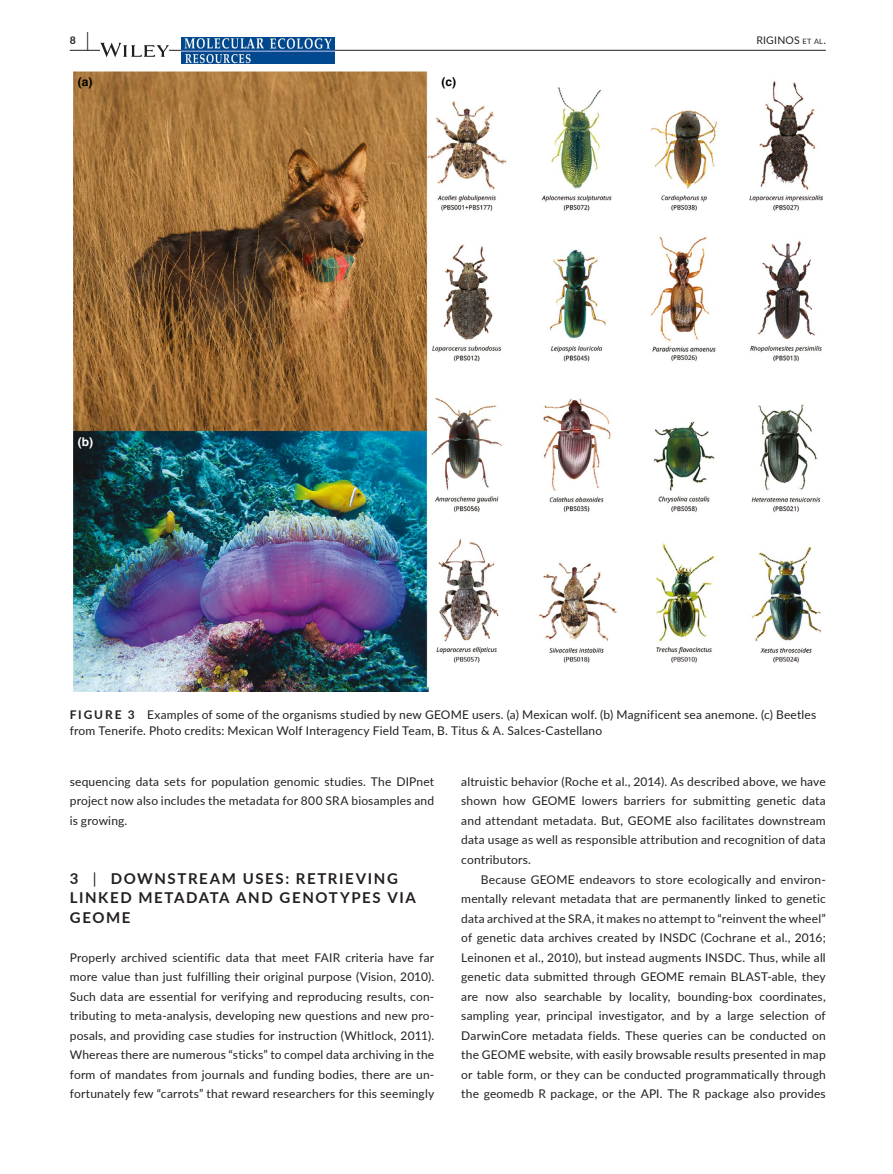
<style>
.page{position:relative;width:893px;height:1174px;background:#fff}
.page>*{position:absolute;margin:0;border:0;box-sizing:border-box;transform-origin:0 0}
.t1{font:700 15px/19.5px "Lato";letter-spacing:.11em;color:#231f20}
.t2{font:12px/19.5px "Lato";letter-spacing:.015em;color:#231f20;text-align:justify}
.t3{font:700 12px "Helvetica";color:#000}
.t4{font:700 12px "Helvetica";color:#fff}
.t5{font:10.5px "Lato";letter-spacing:.02em;color:#231f20}
.t6{font:700 10.5px "Lato";color:#231f20}
.s1{font-size:19.5px}
.s2{font-size:7.35px}
.s3{font-weight:700}
.s4{font-weight:400}
</style>
<div class="page">
<hr style="left:70px;top:50px;width:756px;height:1px;background:#231f20">
<svg style="left:100px;top:43px;width:69px;height:14px"></svg>
<img style="left:181px;top:38px;width:154px;height:25px">
<img style="left:73px;top:72px;width:749px;height:619px">
<p class="t6" style="left:70px;top:33px;width:21px">8 <span class="s1">|</span></p>
<p class="t5" style="left:756px;top:33px;width:71px">RIGINOS <span class="s2">et al</span>.</p>
<p class="t3" style="left:78px;top:75px;width:16px">(a)</p>
<p class="t3" style="left:441px;top:75px;width:16px">(c)</p>
<p class="t4" style="left:78px;top:434px;width:17px">(b)</p>
<p class="t2" style="left:70px;top:705px;width:748px;line-height:16.5px"><span class="s3">FIGURE 3</span> Examples of some of the organisms studied by new GEOME users. (a) Mexican wolf. (b) Magnificent sea anemone. (c) Beetles from Tenerife. Photo credits: Mexican Wolf Interagency Field Team, B. Titus &amp; A. Salces-Castellano</p>
<p class="t2" style="left:70px;top:771px;width:366px">sequencing data sets for population genomic studies. The DIPnet project now also includes the metadata for 800 SRA biosamples and is growing.</p>
<p class="t1" style="left:70px;top:867px;width:348px">3 <span class="s4">|</span> DOWNSTREAM USES: RETRIEVING<br>LINKED METADATA AND GENOTYPES VIA<br>GEOME</p>
<p class="t2" style="left:70px;top:947px;width:366px">Properly archived scientific data that meet FAIR criteria have far more value than just fulfilling their original purpose (Vision, 2010).<br>Such data are essential for verifying and reproducing results, con&shy;tributing to meta-analysis, developing new questions and new pro&shy;posals, and providing case studies for instruction (Whitlock, 2011).<br>Whereas there are numerous “sticks” to compel data archiving in the form of mandates from journals and funding bodies, there are un&shy;fortunately few “carrots” that reward researchers for this seemingly</p>
<p class="t2" style="left:461px;top:771px;width:366px">altruistic behavior (Roche et al., 2014). As described above, we have shown how GEOME lowers barriers for submitting genetic data and attendant metadata. But, GEOME also facilitates downstream data usage as well as responsible attribution and recognition of data contributors.</p>
<p class="t2" style="left:461px;top:869px;width:366px;text-indent:20px">Because GEOME endeavors to store ecologically and environ&shy;mentally relevant metadata that are permanently linked to genetic data archived at the SRA, it makes no attempt to “reinvent the wheel” of genetic data archives created by INSDC (Cochrane et al., 2016; Leinonen et al., 2010), but instead augments INSDC. Thus, while all genetic data submitted through GEOME remain BLAST-able, they are now also searchable by locality, bounding-box coordinates, sampling year, principal investigator, and by a large selection of DarwinCore metadata fields. These queries can be conducted on the GEOME website, with easily browsable results presented in map or table form, or they can be conducted programmatically through the geomedb R package, or the API. The R package also provides</p>
</div>
